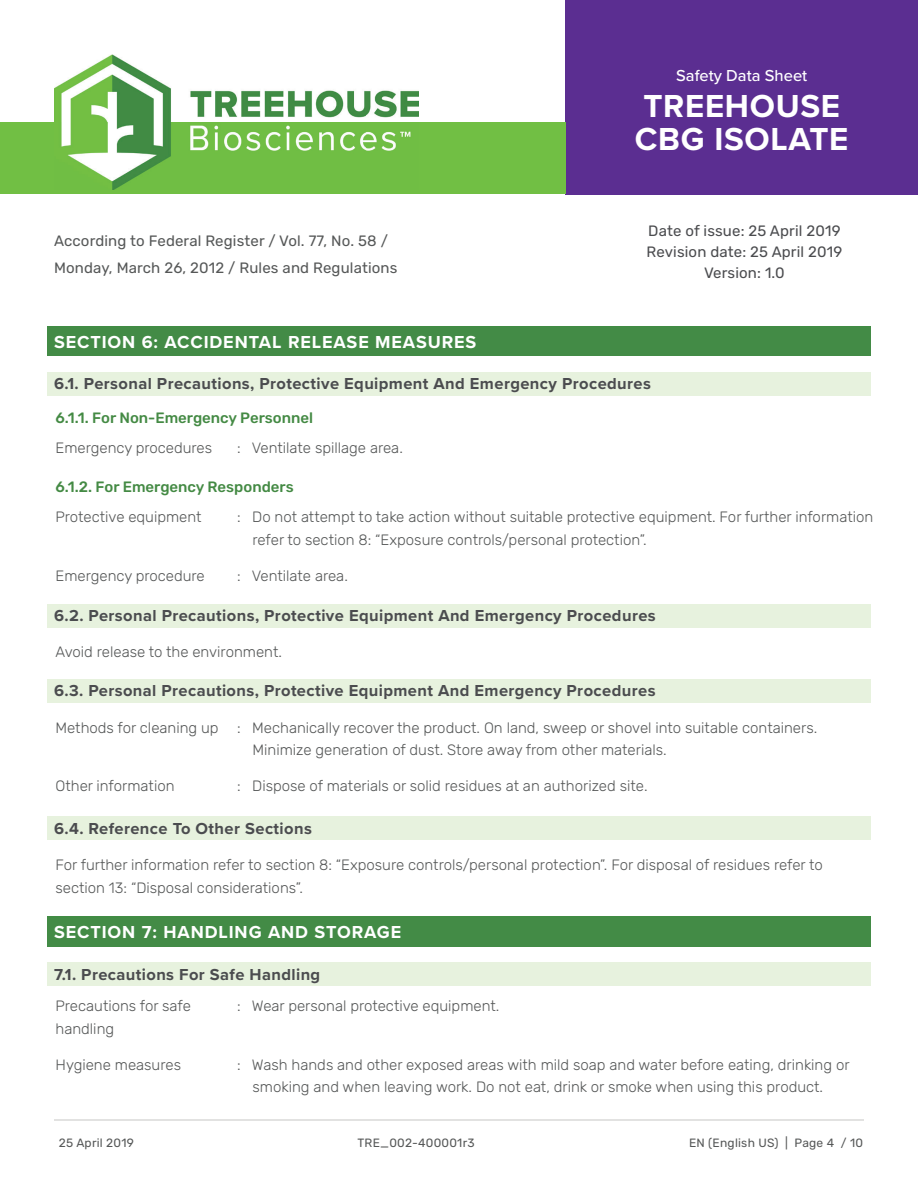
<style>
.page{position:relative;width:918px;height:1188px;background:#fff}
.page>*{position:absolute;margin:0;border:0;box-sizing:border-box;transform-origin:0 0}
.t1{font:700 33px/33px "Proxima Nova";letter-spacing:.02em;color:#fff}
.t2{font:700 18px "Proxima Nova";letter-spacing:.05em;color:#fff}
.t3{font:700 16.5px "Proxima Nova";letter-spacing:.025em;color:#4b4c4f}
.t4{font:500 16.5px "Proxima Nova";color:#fff}
.t5{font:300 15px/22.5px "Rubik";color:#565858}
.t6{font:15px/27px "Rubik";letter-spacing:.01em;color:#565858}
.t7{font:500 15px "Rubik";color:#448a44}
.t8{font:15px/21px "Rubik";letter-spacing:.01em;color:#4b4c4f;text-align:center}
.t9{font:12px "Rubik";letter-spacing:.02em;color:#565858}
</style>
<div class="page">
<hr style="left:54px;top:1120px;width:809px;height:1px;background:#e2e2e1">
<div style="left:47px;top:372px;width:824px;height:24px;background:#e7f2de"></div>
<div style="left:47px;top:962px;width:824px;height:24px;background:#e7f2de"></div>
<div style="left:47px;top:604px;width:824px;height:23px;background:#e7f2de"></div>
<div style="left:47px;top:679px;width:824px;height:23px;background:#e7f2de"></div>
<div style="left:47px;top:816px;width:824px;height:24px;background:#e7f2de"></div>
<div style="left:47px;top:326px;width:824px;height:29px;background:#418c44"></div>
<div style="left:47px;top:916px;width:824px;height:29px;background:#418c44"></div>
<div style="left:47px;top:328px;width:824px;height:28px;background:#438b46"></div>
<div style="left:47px;top:918px;width:824px;height:28px;background:#438b46"></div>
<div style="left:565px;top:0;width:353px;height:194px;background:#5b2e91"></div>
<div style="left:0;top:122px;width:565px;height:72px;background:#71bf44"></div>
<img style="left:54px;top:54px;width:365px;height:136px">
<p class="t4" style="left:676px;top:63px;width:133px">Safety Data Sheet</p>
<h1 class="t1" style="left:635px;top:88px;width:215px">TREEHOUSE<br>CBG ISOLATE</h1>
<p class="t6" style="left:54px;top:228px;width:345px">According to Federal Register / Vol. 77, No. 58 /<br>Monday, March 26, 2012 / Rules and Regulations</p>
<p class="t8" style="left:647px;top:221px;width:197px">Date of issue: 25 April 2019<br>Revision date: 25 April 2019<br>Version: 1.0</p>
<p class="t2" style="left:54px;top:328px;width:424px">SECTION 6: ACCIDENTAL RELEASE MEASURES</p>
<p class="t3" style="left:54px;top:372px;width:599px">6.1. Personal Precautions, Protective Equipment And Emergency Procedures</p>
<p class="t7" style="left:56px;top:410px;width:259px">6.1.1. For Non-Emergency Personnel</p>
<p class="t5" style="left:56px;top:437px;width:158px">Emergency procedures</p>
<p class="t5" style="left:237px;top:437px;width:167px">: Ventilate spillage area.</p>
<p class="t7" style="left:56px;top:479px;width:240px">6.1.2. For Emergency Responders</p>
<p class="t5" style="left:56px;top:506px;width:148px">Protective equipment</p>
<p class="t5" style="left:56px;top:565px;width:151px">Emergency procedure</p>
<p class="t5" style="left:252px;top:506px;width:622px;text-indent:-15px">: Do not attempt to take action without suitable protective equipment. For further information refer to section 8: “Exposure controls/personal protection”.</p>
<p class="t5" style="left:237px;top:565px;width:112px">: Ventilate area.</p>
<p class="t3" style="left:54px;top:603px;width:603px">6.2. Personal Precautions, Protective Equipment And Emergency Procedures</p>
<p class="t5" style="left:56px;top:641px;width:228px">Avoid release to the environment.</p>
<p class="t3" style="left:54px;top:678px;width:603px">6.3. Personal Precautions, Protective Equipment And Emergency Procedures</p>
<p class="t5" style="left:56px;top:716px;width:165px">Methods for cleaning up</p>
<p class="t5" style="left:56px;top:775px;width:121px">Other information</p>
<p class="t5" style="left:252px;top:717px;width:566px;text-indent:-15px">: Mechanically recover the product. On land, sweep or shovel into suitable containers.<br>Minimize generation of dust. Store away from other materials.</p>
<p class="t5" style="left:237px;top:775px;width:412px">: Dispose of materials or solid residues at an authorized site.</p>
<p class="t3" style="left:54px;top:816px;width:259px">6.4. Reference To Other Sections</p>
<p class="t5" style="left:56px;top:854px;width:769px">For further information refer to section 8: “Exposure controls/personal protection”. For disposal of residues refer to section 13: “Disposal considerations”.</p>
<p class="t2" style="left:54px;top:918px;width:349px">SECTION 7: HANDLING AND STORAGE</p>
<p class="t3" style="left:54px;top:962px;width:268px">7.1. Precautions For Safe Handling</p>
<p class="t5" style="left:56px;top:995px;width:137px">Precautions for safe handling</p>
<p class="t5" style="left:56px;top:1054px;width:127px">Hygiene measures</p>
<p class="t5" style="left:237px;top:995px;width:264px">: Wear personal protective equipment.</p>
<p class="t5" style="left:252px;top:1054px;width:599px;text-indent:-15px">: Wash hands and other exposed areas with mild soap and water before eating, drinking or smoking and when leaving work. Do not eat, drink or smoke when using this product.</p>
<p class="t9" style="left:59px;top:1136px;width:77px">25 April 2019</p>
<p class="t9" style="left:689px;top:1136px;width:175px">EN (English US) | Page 4 / 10</p>
<p class="t9" style="left:357px;top:1136px;width:119px">TRE_002-400001r3</p>
</div>
